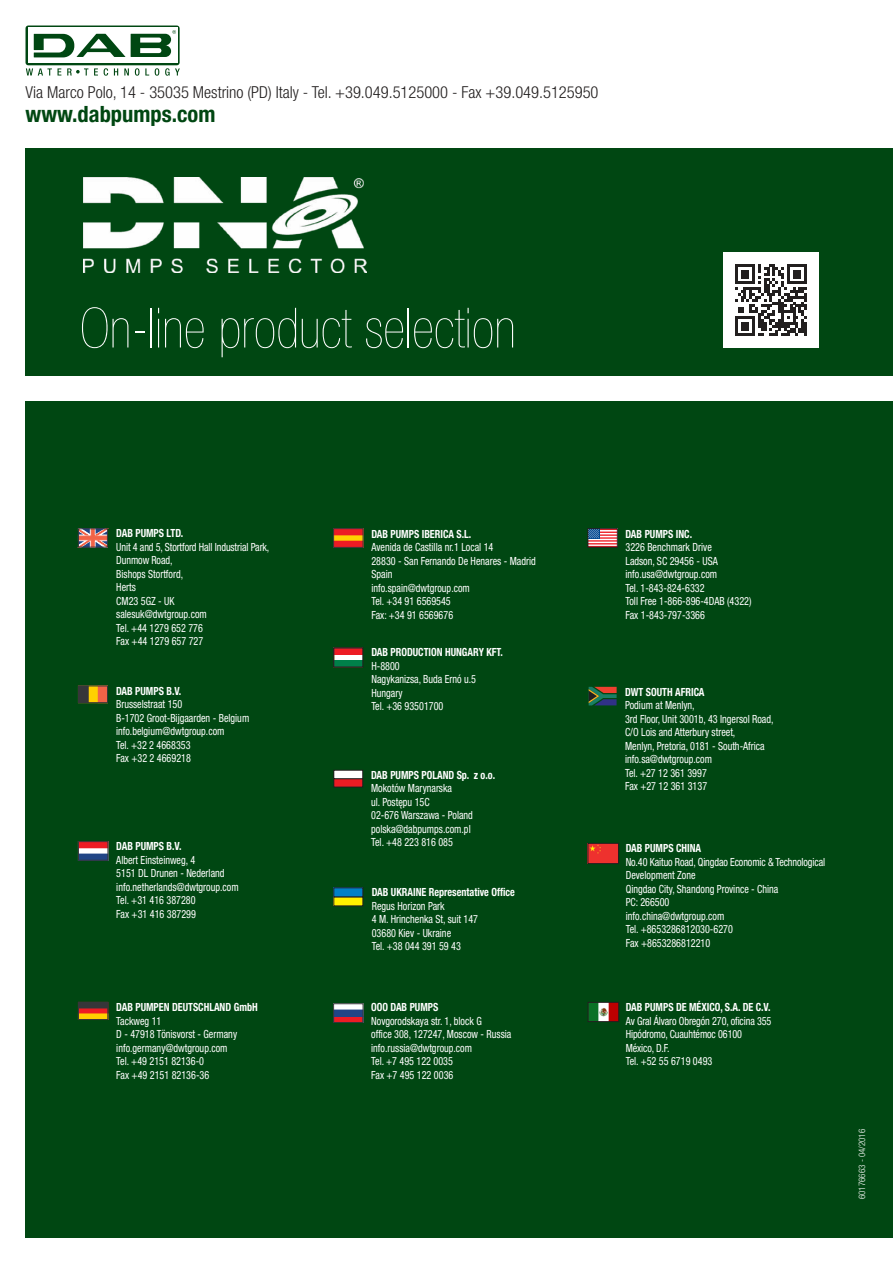
<style>
.page{position:relative;width:893px;height:1263px;background:#fff}
.page>*{position:absolute;margin:0;border:0;box-sizing:border-box;transform-origin:0 0}
.t1{font:900 condensed 55.5px "Helvetica Neue LT";color:#fff}
.t2{font:700 condensed 22.5px "Helvetica Neue LT";color:#004712}
.t3{font:300 condensed 16.5px "Helvetica Neue LT";color:#221f1f}
.t4{font:condensed 11.25px/13.5px "Helvetica Neue LT";color:#fff;scale:.9 1}
.t5{font:700 condensed 11.25px "Helvetica Neue LT";color:#fff;scale:.9 1}
.t6{font:300 condensed 9px "Helvetica Neue LT";color:#fff}
.s1{font-family:"Arial Narrow";font-stretch:normal}
</style>
<div class="page">
<div style="left:26px;top:401px;width:867px;height:836px;background:#004712"></div>
<div style="left:26px;top:148px;width:867px;height:227px;background:#004712"></div>
<svg style="left:26px;top:68px;width:26px;height:8px"></svg>
<svg style="left:58px;top:68px;width:3px;height:8px"></svg>
<svg style="left:94px;top:68px;width:4px;height:8px"></svg>
<svg style="left:104px;top:68px;width:4px;height:8px"></svg>
<svg style="left:114px;top:68px;width:4px;height:8px"></svg>
<svg style="left:124px;top:68px;width:5px;height:8px"></svg>
<svg style="left:135px;top:68px;width:14px;height:8px"></svg>
<svg style="left:155px;top:68px;width:4px;height:8px"></svg>
<svg style="left:165px;top:68px;width:15px;height:8px"></svg>
<div style="left:26px;top:26px;width:154px;height:39px;background:linear-gradient(to bottom,#004712,#004712);border-radius:3px"></div>
<div style="left:28px;top:28px;width:149px;height:35px;background:#fff"></div>
<svg style="left:67px;top:68px;width:21px;height:8px"></svg>
<svg style="left:131px;top:30px;width:45px;height:27px"></svg>
<svg style="left:34px;top:34px;width:91px;height:23px"></svg>
<img style="left:83px;top:177px;width:283px;height:96px">
<div style="left:723px;top:252px;width:96px;height:96px;background:#fff"></div>
<svg style="left:735px;top:264px;width:72px;height:72px"></svg>
<svg style="left:80px;top:531px;width:25px;height:14px"></svg>
<div style="left:78px;top:529px;width:29px;height:18px;border:1px solid #363639"></div>
<svg style="left:80px;top:848px;width:26px;height:6px"></svg>
<div style="left:78px;top:854px;width:30px;height:6px;background:#214586"></div>
<div style="left:78px;top:842px;width:30px;height:6px;background:#ed1c24"></div>
<div style="left:78px;top:842px;width:30px;height:18px;border:1px solid #363639"></div>
<svg style="left:589px;top:687px;width:28px;height:18px"></svg>
<svg style="left:80px;top:1008px;width:26px;height:6px"></svg>
<div style="left:78px;top:1002px;width:30px;height:6px;background:#363639"></div>
<div style="left:78px;top:1014px;width:30px;height:5px;background:#ffd000"></div>
<div style="left:78px;top:1002px;width:30px;height:17px;border:1px solid #363639"></div>
<div style="left:334px;top:779px;width:29px;height:8px;background:#ed1c24"></div>
<div style="left:334px;top:770px;width:29px;height:9px;background:#fff"></div>
<div style="left:334px;top:770px;width:29px;height:9px;border:1px solid #221f1f"></div>
<svg style="left:88px;top:688px;width:10px;height:13px"></svg>
<div style="left:98px;top:686px;width:9px;height:17px;background:#f16347"></div>
<div style="left:78px;top:686px;width:10px;height:17px;background:#363639"></div>
<div style="left:78px;top:686px;width:29px;height:17px;border:1px solid #363639"></div>
<svg style="left:336px;top:535px;width:25px;height:6px"></svg>
<div style="left:334px;top:541px;width:29px;height:6px;background:#ed1c24"></div>
<div style="left:334px;top:529px;width:29px;height:6px;background:#ed1c24"></div>
<div style="left:334px;top:897px;width:29px;height:9px;background:#fff100"></div>
<div style="left:334px;top:888px;width:29px;height:9px;background:#0080c8"></div>
<div style="left:334px;top:888px;width:29px;height:9px;border:1px solid #221f1f"></div>
<svg style="left:588px;top:529px;width:29px;height:18px"></svg>
<svg style="left:588px;top:843px;width:31px;height:21px"></svg>
<svg style="left:334px;top:648px;width:29px;height:19px"></svg>
<svg style="left:336px;top:1006px;width:25px;height:4px"></svg>
<div style="left:334px;top:1016px;width:29px;height:6px;background:#ed1c24"></div>
<div style="left:334px;top:1016px;width:29px;height:6px;border:1px solid #214586"></div>
<div style="left:334px;top:1010px;width:29px;height:6px;background:#214586"></div>
<svg style="left:588px;top:1002px;width:31px;height:20px"></svg>
<h3 class="t3" style="left:26px;top:86px;width:574px">Via Marco Polo, 14 - 35035 Mestrino (PD) Italy - Tel. +39.049.5125000 - Fax +39.049.5125950</h3>
<h2 class="t2" style="left:26px;top:102px;width:191px">www.dabpumps.com</h2>
<h1 class="t1" style="left:80px;top:307px;width:438px">On-line product selection</h1>
<p class="t5" style="left:116px;top:527px;width:76px">DAB PUMPS LTD.</p>
<p class="t4" style="left:116px;top:540px;width:172px">Unit 4 and 5, Stortford Hall Industrial Park,<br>Dunmow Road,<br>Bishops Stortford,<br>Herts<br>CM23 5GZ - UK<br>salesuk@dwtgroup.com<br>Tel. +44 1279 652 776<br>Fax +44 1279 657 727</p>
<p class="t5" style="left:116px;top:685px;width:74px">DAB PUMPS B.V.</p>
<p class="t4" style="left:116px;top:698px;width:150px">Brusselstraat 150<br>B-1702 Groot-Bijgaarden - Belgium info.belgium@dwtgroup.com<br>Tel. +32 2 4668353<br>Fax +32 2 4669218</p>
<p class="t5" style="left:116px;top:840px;width:74px">DAB PUMPS B.V.</p>
<p class="t4" style="left:116px;top:853px;width:138px">Albert Einsteinweg, 4<br>5151 DL Drunen - Nederland info.netherlands@dwtgroup.com<br>Tel. +31 416 387280<br>Fax +31 416 387299</p>
<p class="t5" style="left:116px;top:1001px;width:159px">DAB PUMPEN DEUTSCHLAND GmbH</p>
<p class="t4" style="left:116px;top:1014px;width:136px">Tackweg 11<br>D - 47918 Tönisvorst - Germany info.germany@dwtgroup.com<br>Tel. +49 2151 82136-0<br>Fax +49 2151 82136-36</p>
<p class="t5" style="left:371px;top:527px;width:112px">DAB PUMPS IBERICA S.L.</p>
<p class="t4" style="left:371px;top:540px;width:184px">Avenida de Castilla nr.1 Local 14<br>28830 - San Fernando De Henares - Madrid<br>Spain<br>info.spain@dwtgroup.com<br>Tel. +34 91 6569545<br>Fax: +34 91 6569676</p>
<p class="t5" style="left:371px;top:646px;width:148px">DAB PRODUCTION HUNGARY KFT.</p>
<p class="t4" style="left:371px;top:659px;width:118px">H-8800<br>Nagykanizsa, Buda Ernó u.5<br>Hungary<br>Tel. +36 93501700</p>
<p class="t5" style="left:371px;top:768px;width:139px">DAB PUMPS POLAND Sp. z o.o.</p>
<p class="t4" style="left:371px;top:781px;width:115px">Mokotów Marynarska<br>ul. Post<span class="s1">ę</span>pu 15C<br>02-676 Warszawa - Poland polska@dabpumps.com.pl<br>Tel. +48 223 816 085</p>
<p class="t5" style="left:372px;top:886px;width:160px">DAB UKRAINE Representative Office</p>
<p class="t4" style="left:372px;top:899px;width:120px">Regus Horizon Park<br>4 M. Hrinchenka St, suit 147<br>03680 Kiev - Ukraine<br>Tel. +38 044 391 59 43</p>
<p class="t5" style="left:371px;top:1001px;width:76px">OOO DAB PUMPS</p>
<p class="t4" style="left:371px;top:1014px;width:157px">Novgorodskaya str. 1, block G<br>office 308, 127247, Moscow - Russia info.russia@dwtgroup.com<br>Tel. +7 495 122 0035<br>Fax +7 495 122 0036</p>
<p class="t5" style="left:625px;top:527px;width:75px">DAB PUMPS INC.</p>
<p class="t4" style="left:625px;top:540px;width:141px">3226 Benchmark Drive<br>Ladson, SC 29456 - USA info.usa@dwtgroup.com<br>Tel. 1-843-824-6332<br>Toll Free 1-866-896-4DAB (4322)<br>Fax 1-843-797-3366</p>
<p class="t5" style="left:625px;top:685px;width:90px">DWT SOUTH AFRICA</p>
<p class="t4" style="left:625px;top:698px;width:166px">Podium at Menlyn,<br>3rd Floor, Unit 3001b, 43 Ingersol Road,<br>C/O Lois and Atterbury street,<br>Menlyn, Pretoria, 0181 - South-Africa info.sa@dwtgroup.com<br>Tel. +27 12 361 3997<br>Fax +27 12 361 3137</p>
<p class="t5" style="left:626px;top:842px;width:85px">DAB PUMPS CHINA</p>
<p class="t4" style="left:626px;top:855px;width:223px">No.40 Kaituo Road, Qingdao Economic &amp; Technological<br>Development Zone<br>Qingdao City, Shandong Province - China<br>PC: 266500<br>info.china@dwtgroup.com<br>Tel. +8653286812030-6270<br>Fax +8653286812210</p>
<p class="t5" style="left:626px;top:1001px;width:162px">DAB PUMPS DE MÉXICO, S.A. DE C.V.</p>
<p class="t4" style="left:626px;top:1014px;width:163px">Av Gral Álvaro Obregón 270, oficina 355<br>Hipódromo, Cuauhtémoc 06100<br>México, D.F.<br>Tel. +52 55 6719 0493</p>
<p class="t6" style="left:859px;top:1199px;width:72px;rotate:-90deg">60176663 - 04/2016</p>
</div>
